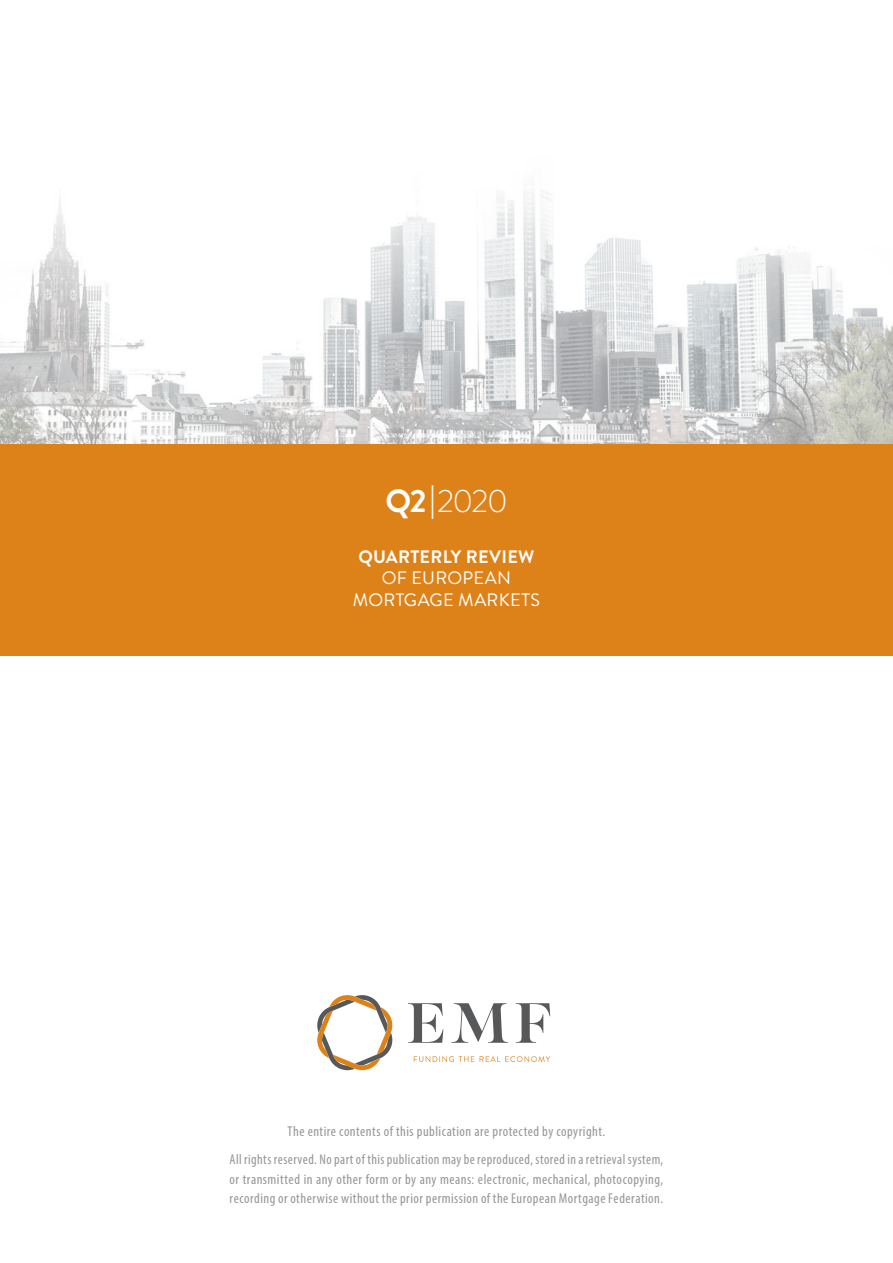
<style>
.page{position:relative;width:893px;height:1263px;background:#fff}
.page>*{position:absolute;margin:0;border:0;box-sizing:border-box;transform-origin:0 0}
.t1{font:300 32.25px "Brandon Grotesque";color:#fff}
.t2{font:18px/21.6px "Brandon Grotesque";letter-spacing:.02em;color:#fff;text-align:center}
.t3{font:700 18px "Brandon Grotesque";letter-spacing:.015em;color:#fff}
.t4{font:condensed 14.25px/28px "Myriad Pro";letter-spacing:.035em;color:#939598;text-align:center}
.s1{font-weight:700}
.s2{font-size:48.3px}
</style>
<div class="page">
<svg style="left:0;top:192px;width:893px;height:252px"></svg>
<div style="left:0;top:444px;width:893px;height:212px;background:#dd8219"></div>
<svg style="left:317px;top:995px;width:76px;height:75px"></svg>
<svg style="left:408px;top:1003px;width:35px;height:40px"></svg>
<svg style="left:451px;top:1003px;width:57px;height:40px"></svg>
<svg style="left:516px;top:1003px;width:34px;height:40px"></svg>
<svg style="left:414px;top:1056px;width:60px;height:6px"></svg>
<svg style="left:480px;top:1056px;width:70px;height:6px"></svg>
<h1 class="t1" style="left:385px;top:479px;width:124px"><span class="s1">Q2</span><span class="s2">l</span>2020</h1>
<p class="t3" style="left:358px;top:544px;width:178px">QUARTERLY REVIEW</p>
<p class="t2" style="left:353px;top:568px;width:189px">OF EUROPEAN<br>MORTGAGE MARKETS</p>
<p class="t4" style="left:230px;top:1117px;width:435px">The entire contents of this publication are protected by copyright.<br>All rights reserved. No part of this publication may be reproduced, stored in a retrieval system,</p>
<p class="t4" style="left:230px;top:1169px;width:435px;line-height:19.5px;text-align:left">or transmitted in any other form or by any means: electronic, mechanical, photocopying, recording or otherwise without the prior permission of the European Mortgage Federation.</p>
</div>
